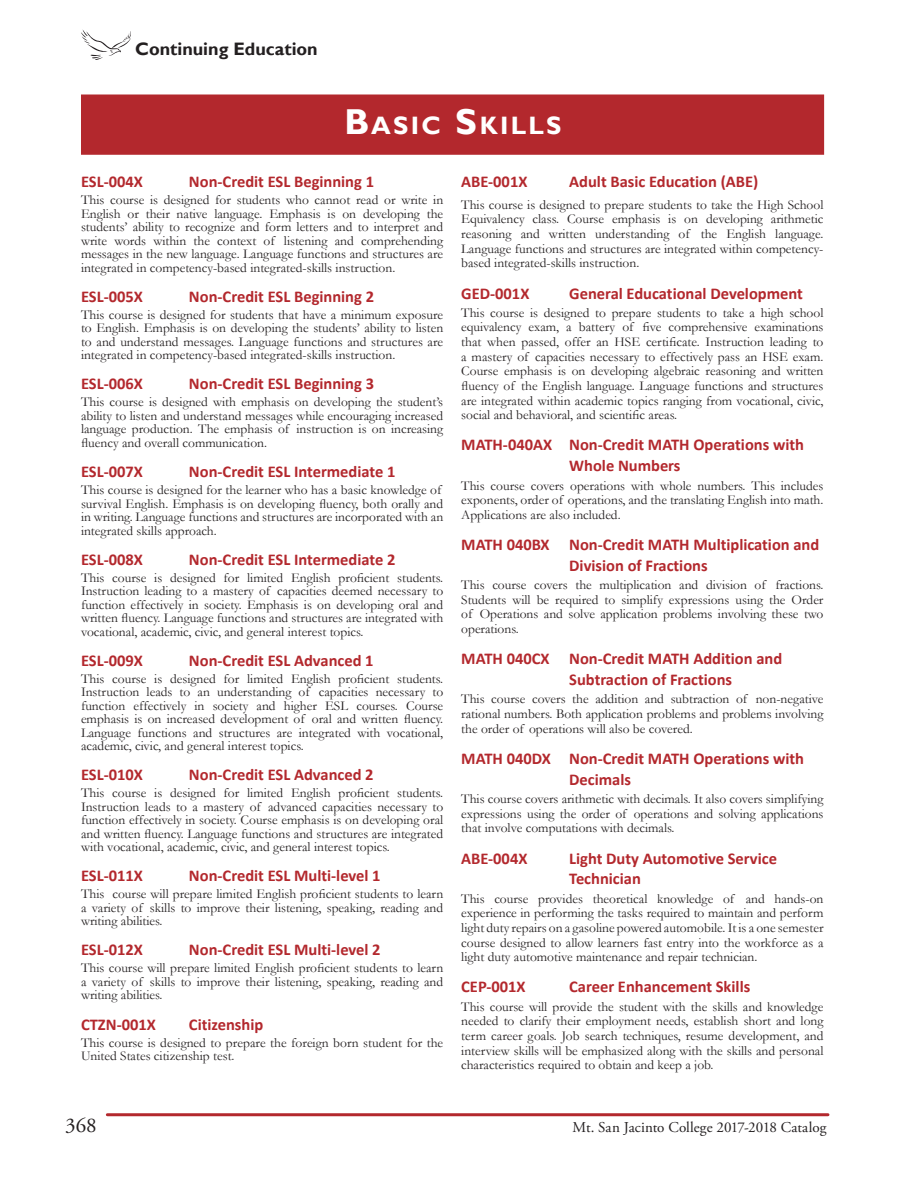
<style>
.page{position:relative;width:918px;height:1188px;background:#fff}
.page>*{position:absolute;margin:0;border:0;box-sizing:border-box;transform-origin:0 0}
.Title_-_Academics{font:700 25.2px "Gill Sans";letter-spacing:.09em;color:#fff}
.t1{font:21px "Adobe Garamond Pro";color:#231f20}
.t2{font:700 18px "Gill Sans";color:#231f20}
.Sub_Sub_Title{font:700 16.5px/21px "Calibri";color:#b3282d}
.Basic_Skills_Paragra{font:700 16.5px "Calibri";color:#b3282d}
.t3{font:15px "Adobe Garamond Pro";letter-spacing:.005em;color:#231f20}
.Basic_Skills_Paragra-2{font:13.5px/14.7px "Garamond";color:#231f20;text-align:justify}
.Garamond_10_11_pt__b{font:13.5px/13.5px "Garamond";color:#231f20;text-align:justify}
.s1{font-size:36px}
</style>
<div class="page">
<hr style="left:107px;top:1113px;width:721px;height:3px;background:#b3282d">
<svg style="left:81px;top:29px;width:50px;height:31px"></svg>
<div style="left:81px;top:94px;width:743px;height:61px;background:#b3282d"></div>
<h3 class="t2" style="left:135px;top:38px;width:184px">Continuing Education</h3>
<p class="Title_-_Academics" style="left:344px;top:111px;width:218px"><span class="s1">B</span>ASIC <span class="s1">S</span>KI LLS</p>
<p class="Sub_Sub_Title" style="left:81px;top:171px;width:63px">ESL-004X</p>
<p class="Sub_Sub_Title" style="left:189px;top:171px;width:187px">Non-Credit ESL Beginning 1</p>
<p class="Garamond_10_11_pt__b" style="left:81px;top:193px;width:364px">This course is designed for students who cannot read or write in English or their native language. Emphasis is on developing the students’ ability to recognize and form letters and to interpret and write words within the context of listening and comprehending messages in the new language. Language functions and structures are integrated in competency-based integrated-skills instruction.</p>
<p class="Sub_Sub_Title" style="left:81px;top:286px;width:63px">ESL-005X</p>
<p class="Sub_Sub_Title" style="left:189px;top:286px;width:187px">Non-Credit ESL Beginning 2</p>
<p class="Basic_Skills_Paragra-2" style="left:81px;top:308px;width:364px;line-height:13.5px">This course is designed for students that have a minimum exposure to English. Emphasis is on developing the students’ ability to listen to and understand messages. Language functions and structures are integrated in competency-based integrated-skills instruction.</p>
<p class="Sub_Sub_Title" style="left:81px;top:373px;width:63px">ESL-006X</p>
<p class="Sub_Sub_Title" style="left:189px;top:373px;width:187px">Non-Credit ESL Beginning 3</p>
<p class="Basic_Skills_Paragra-2" style="left:81px;top:395px;width:364px;line-height:13.5px">This course is designed with emphasis on developing the student’s ability to listen and understand messages while encouraging increased language production. The emphasis of instruction is on increasing fluency and overall communication.</p>
<p class="Sub_Sub_Title" style="left:81px;top:461px;width:63px">ESL-007X</p>
<p class="Sub_Sub_Title" style="left:189px;top:461px;width:208px">Non-Credit ESL Intermediate 1</p>
<p class="Basic_Skills_Paragra-2" style="left:81px;top:483px;width:364px;line-height:13.5px;text-align:left">This course is designed for the learner who has a basic knowledge of survival English. Emphasis is on developing fluency, both orally and in writing. Language functions and structures are incorporated with an integrated skills approach.</p>
<p class="Sub_Sub_Title" style="left:81px;top:549px;width:63px">ESL-008X</p>
<p class="Sub_Sub_Title" style="left:189px;top:549px;width:208px">Non-Credit ESL Intermediate 2</p>
<p class="Basic_Skills_Paragra-2" style="left:81px;top:570px;width:364px;line-height:13.5px">This course is designed for limited English proficient students.<br>Instruction leading to a mastery of capacities deemed necessary to function effectively in society. Emphasis is on developing oral and written fluency. Language functions and structures are integrated with vocational, academic, civic, and general interest topics.</p>
<p class="Sub_Sub_Title" style="left:81px;top:650px;width:63px">ESL-009X</p>
<p class="Sub_Sub_Title" style="left:189px;top:650px;width:186px">Non-Credit ESL Advanced 1</p>
<p class="Basic_Skills_Paragra-2" style="left:81px;top:671px;width:364px;line-height:13.5px">This course is designed for limited English proficient students.<br>Instruction leads to an understanding of capacities necessary to function effectively in society and higher ESL courses. Course emphasis is on increased development of oral and written fluency.<br>Language functions and structures are integrated with vocational, academic, civic, and general interest topics.</p>
<p class="Sub_Sub_Title" style="left:81px;top:764px;width:63px">ESL-010X</p>
<p class="Sub_Sub_Title" style="left:189px;top:764px;width:186px">Non-Credit ESL Advanced 2</p>
<p class="Basic_Skills_Paragra-2" style="left:81px;top:786px;width:364px;line-height:13.5px">This course is designed for limited English proficient students.<br>Instruction leads to a mastery of advanced capacities necessary to function effectively in society. Course emphasis is on developing oral and written fluency. Language functions and structures are integrated with vocational, academic, civic, and general interest topics.</p>
<p class="Sub_Sub_Title" style="left:81px;top:865px;width:63px">ESL-011X</p>
<p class="Sub_Sub_Title" style="left:189px;top:865px;width:193px">Non-Credit ESL Multi-level 1</p>
<p class="Basic_Skills_Paragra-2" style="left:81px;top:887px;width:364px;line-height:13.5px">This course will prepare limited English proficient students to learn a variety of skills to improve their listening, speaking, reading and writing abilities.</p>
<p class="Sub_Sub_Title" style="left:81px;top:939px;width:63px">ESL-012X</p>
<p class="Sub_Sub_Title" style="left:189px;top:939px;width:193px">Non-Credit ESL Multi-level 2</p>
<p class="Basic_Skills_Paragra-2" style="left:81px;top:961px;width:364px;line-height:13.5px">This course will prepare limited English proficient students to learn a variety of skills to improve their listening, speaking, reading and writing abilities.</p>
<p class="Sub_Sub_Title" style="left:81px;top:1014px;width:76px">CTZN-001X</p>
<p class="Sub_Sub_Title" style="left:189px;top:1014px;width:76px">Citizenship</p>
<p class="Basic_Skills_Paragra-2" style="left:81px;top:1035px;width:364px;line-height:13.5px">This course is designed to prepare the foreign born student for the<br>United States citizenship test.</p>
<p class="Basic_Skills_Paragra" style="left:461px;top:171px;width:68px">ABE-001X</p>
<p class="Basic_Skills_Paragra" style="left:569px;top:171px;width:191px">Adult Basic Education (ABE)</p>
<p class="Basic_Skills_Paragra-2" style="left:461px;top:197px;width:364px">This course is designed to prepare students to take the High School Equivalency class. Course emphasis is on developing arithmetic reasoning and written understanding of the English language.<br>Language functions and structures are integrated within competency&shy;based integrated-skills instruction.</p>
<p class="Sub_Sub_Title" style="left:461px;top:283px;width:70px">GED-001X</p>
<p class="Sub_Sub_Title" style="left:569px;top:283px;width:235px">General Educational Development</p>
<p class="Basic_Skills_Paragra-2" style="left:461px;top:305px;width:364px">This course is designed to prepare students to take a high school equivalency exam, a battery of five comprehensive examinations that when passed, offer an HSE certificate. Instruction leading to a mastery of capacities necessary to effectively pass an HSE exam.<br>Course emphasis is on developing algebraic reasoning and written fluency of the English language. Language functions and structures are integrated within academic topics ranging from vocational, civic, social and behavioral, and scientific areas.</p>
<p class="Sub_Sub_Title" style="left:569px;top:434px;width:236px;text-indent:-108px">MATH-040AX Non-Credit MATH Operations with<br>Whole Numbers</p>
<p class="Basic_Skills_Paragra-2" style="left:461px;top:478px;width:364px">This course covers operations with whole numbers. This includes exponents, order of operations, and the translating English into math.<br>Applications are also included.</p>
<p class="Sub_Sub_Title" style="left:461px;top:534px;width:360px;text-align:center">MATH 040BX Non-Credit MATH Multiplication and<br>Division of Fractions</p>
<p class="Basic_Skills_Paragra-2" style="left:461px;top:577px;width:364px">This course covers the multiplication and division of fractions.<br>Students will be required to simplify expressions using the Order of Operations and solve application problems involving these two operations.</p>
<p class="Sub_Sub_Title" style="left:569px;top:648px;width:215px;text-indent:-108px">MATH 040CX Non-Credit MATH Addition and<br>Subtraction of Fractions</p>
<p class="Basic_Skills_Paragra-2" style="left:461px;top:691px;width:364px">This course covers the addition and subtraction of non-negative rational numbers. Both application problems and problems involving the order of operations will also be covered.</p>
<p class="Sub_Sub_Title" style="left:569px;top:748px;width:236px;text-indent:-108px">MATH 040DX Non-Credit MATH Operations with<br>Decimals</p>
<p class="Basic_Skills_Paragra-2" style="left:461px;top:791px;width:364px">This course covers arithmetic with decimals. It also covers simplifying expressions using the order of operations and solving applications that involve computations with decimals.</p>
<p class="Sub_Sub_Title" style="left:461px;top:848px;width:68px">ABE-004X</p>
<p class="Sub_Sub_Title" style="left:569px;top:848px;width:209px">Light Duty Automotive Service<br>Technician</p>
<p class="Basic_Skills_Paragra-2" style="left:461px;top:891px;width:364px">This course provides theoretical knowledge of and hands-on experience in performing the tasks required to maintain and perform light duty repairs on a gasoline powered automobile. It is a one semester course designed to allow learners fast entry into the workforce as a light duty automotive maintenance and repair technician.</p>
<p class="Sub_Sub_Title" style="left:461px;top:976px;width:66px">CEP-001X</p>
<p class="Sub_Sub_Title" style="left:569px;top:976px;width:183px">Career Enhancement Skills</p>
<p class="Basic_Skills_Paragra-2" style="left:461px;top:999px;width:364px">This course will provide the student with the skills and knowledge needed to clarify their employment needs, establish short and long term career goals. Job search techniques, resume development, and interview skills will be emphasized along with the skills and personal characteristics required to obtain and keep a job.</p>
<h2 class="t1" style="left:65px;top:1113px;width:33px">368</h2>
<p class="t3" style="left:573px;top:1118px;width:255px">Mt. San Jacinto College 2017-2018 Catalog</p>
</div>
